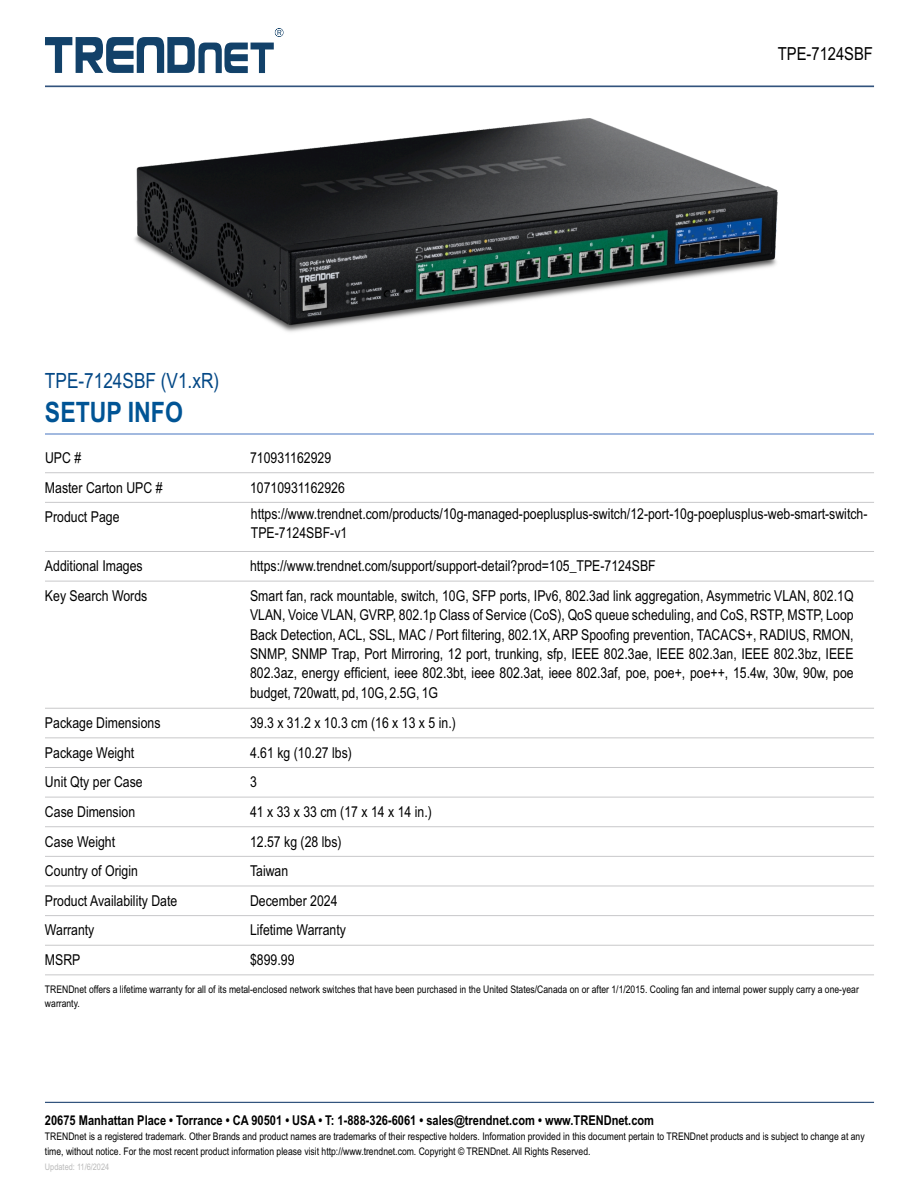
<style>
.page{position:relative;width:918px;height:1188px;background:#fff}
.page>*{position:absolute;margin:0;border:0;box-sizing:border-box;transform-origin:0 0}
.t1{font:700 28.2px "Arial Narrow";color:#005495}
.t2{font:21px "Arial Narrow";color:#034886}
.t3{font:18px "Arial Narrow";color:#000}
.t4{font:15px/19.4px "Arial Narrow";color:#000;text-align:justify}
.t5{font:700 13.5px "Arial Narrow";color:#000}
.t6{font:10.5px/13.5px "Arial Narrow";color:#000}
.t7{font:9px "Arial Narrow";color:#bababa}
</style>
<div class="page">
<hr style="left:45px;top:433px;width:828px;height:1px;background:#a2b9df">
<hr style="left:45px;top:472px;width:829px;height:1px;background:#c8c8ca">
<hr style="left:45px;top:502px;width:829px;height:1px;background:#c8c8ca">
<hr style="left:45px;top:551px;width:829px;height:1px;background:#c8c8ca">
<hr style="left:45px;top:581px;width:829px;height:1px;background:#c8c8ca">
<hr style="left:45px;top:708px;width:829px;height:1px;background:#c8c8ca">
<hr style="left:45px;top:737px;width:829px;height:1px;background:#c8c8ca">
<hr style="left:45px;top:767px;width:829px;height:1px;background:#c8c8ca">
<hr style="left:45px;top:797px;width:829px;height:1px;background:#c8c8ca">
<hr style="left:45px;top:826px;width:829px;height:1px;background:#c8c8ca">
<hr style="left:45px;top:856px;width:829px;height:1px;background:#c8c8ca">
<hr style="left:45px;top:885px;width:829px;height:1px;background:#c8c8ca">
<hr style="left:45px;top:915px;width:829px;height:1px;background:#c8c8ca">
<hr style="left:45px;top:945px;width:829px;height:1px;background:#c8c8ca">
<hr style="left:45px;top:974px;width:829px;height:1px;background:#c8c8ca">
<svg style="left:45px;top:28px;width:239px;height:45px"></svg>
<hr style="left:45px;top:1102px;width:829px;height:1px;background:#32537d">
<hr style="left:45px;top:86px;width:829px;height:1px;background:#32537d">
<img style="left:134px;top:119px;width:644px;height:213px">
<p class="t3" style="left:778px;top:47px;width:97px">TPE-7124SBF</p>
<h2 class="t2" style="left:45px;top:373px;width:176px">TPE-7124SBF (V1.xR)</h2>
<h1 class="t1" style="left:45px;top:402px;width:139px">SETUP INFO</h1>
<p class="t4" style="left:45px;top:449px;width:38px">UPC #</p>
<p class="t4" style="left:250px;top:449px;width:83px">710931162929</p>
<p class="t4" style="left:45px;top:479px;width:119px">Master Carton UPC #</p>
<p class="t4" style="left:250px;top:479px;width:96px">10710931162926</p>
<p class="t4" style="left:45px;top:509px;width:76px">Product Page</p>
<p class="t4" style="left:45px;top:558px;width:99px">Additional Images</p>
<p class="t4" style="left:250px;top:558px;width:407px">https://www.trendnet.com/support/support-detail?prod=105_TPE-7124SBF</p>
<p class="t4" style="left:45px;top:587px;width:104px">Key Search Words</p>
<p class="t4" style="left:250px;top:587px;width:605px">Smart fan, rack mountable, switch, 10G, SFP ports, IPv6, 802.3ad link aggregation, Asymmetric VLAN, 802.1Q VLAN, Voice VLAN, GVRP, 802.1p Class of Service (CoS), QoS queue scheduling, and CoS, RSTP, MSTP, Loop Back Detection, ACL, SSL, MAC / Port filtering, 802.1X, ARP Spoofing prevention, TACACS+, RADIUS, RMON, SNMP, SNMP Trap, Port Mirroring, 12 port, trunking, sfp, IEEE 802.3ae, IEEE 802.3an, IEEE 802.3bz, IEEE 802.3az, energy efficient, ieee 802.3bt, ieee 802.3at, ieee 802.3af, poe, poe+, poe++, 15.4w, 30w, 90w, poe budget, 720watt, pd, 10G, 2.5G, 1G</p>
<p class="t4" style="left:45px;top:714px;width:117px">Package Dimensions</p>
<p class="t4" style="left:250px;top:714px;width:207px">39.3 x 31.2 x 10.3 cm (16 x 13 x 5 in.)</p>
<p class="t4" style="left:45px;top:744px;width:91px">Package Weight</p>
<p class="t4" style="left:250px;top:744px;width:103px">4.61 kg (10.27 lbs)</p>
<p class="t4" style="left:45px;top:774px;width:99px">Unit Qty per Case</p>
<p class="t4" style="left:250px;top:774px;width:8px">3</p>
<p class="t4" style="left:45px;top:803px;width:92px">Case Dimension</p>
<p class="t4" style="left:250px;top:803px;width:183px">41 x 33 x 33 cm (17 x 14 x 14 in.)</p>
<p class="t4" style="left:45px;top:833px;width:72px">Case Weight</p>
<p class="t4" style="left:250px;top:833px;width:93px">12.57 kg (28 lbs)</p>
<p class="t4" style="left:45px;top:863px;width:94px">Country of Origin</p>
<p class="t4" style="left:250px;top:863px;width:40px">Taiwan</p>
<p class="t4" style="left:45px;top:892px;width:134px">Product Availability Date</p>
<p class="t4" style="left:250px;top:892px;width:89px">December 2024</p>
<p class="t4" style="left:45px;top:922px;width:51px">Warranty</p>
<p class="t4" style="left:250px;top:922px;width:97px">Lifetime Warranty</p>
<p class="t4" style="left:45px;top:951px;width:37px">MSRP</p>
<p class="t4" style="left:250px;top:951px;width:46px">$899.99</p>
<p class="t6" style="left:45px;top:984px;width:815px">TRENDnet offers a lifetime warranty for all of its metal-enclosed network switches that have been purchased in the United States/Canada on or after 1/1/2015. Cooling fan and internal power supply carry a one-year warranty.</p>
<p class="t4" style="left:251px;top:505px;width:618px">https://www.trendnet.com/products/10g-managed-poeplusplus-switch/12-port-10g-poeplusplus-web-smart-switch-<br>TPE-7124SBF-v1</p>
<p class="t5" style="left:45px;top:1115px;width:611px">20675 Manhattan Place • Torrance • CA 90501 • USA • T: 1-888-326-6061 • sales@trendnet.com • www.TRENDnet.com</p>
<p class="t6" style="left:45px;top:1130px;width:821px;line-height:14.9px">TRENDnet is a registered trademark. Other Brands and product names are trademarks of their respective holders. Information provided in this document pertain to TRENDnet products and is subject to change at any time, without notice. For the most recent product information please visit http://www.trendnet.com. Copyright © TRENDnet. All Rights Reserved.</p>
<p class="t7" style="left:45px;top:1164px;width:66px">Updated: 11/6/2024</p>
</div>
